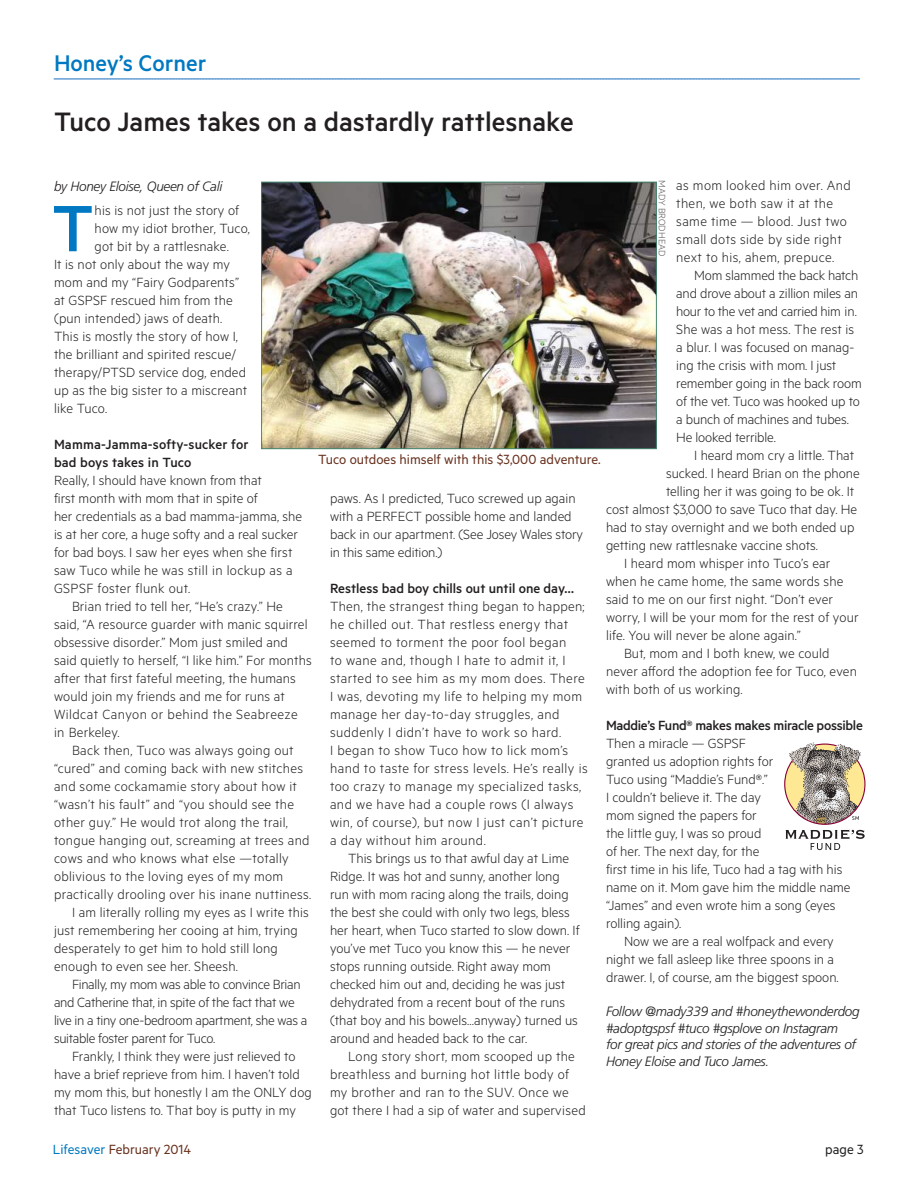
<style>
.page{position:relative;width:918px;height:1188px;background:#fff}
.page>*{position:absolute;margin:0;border:0;box-sizing:border-box;transform-origin:0 0}
.t1{font:500 73.65px "Metric";color:#0079c2}
.t2{font:500 30px "Metric";color:#231f20}
.t3{font:500 25.5px "Metric";color:#0079c2}
.t4{font:300 15px/18px "Metric";letter-spacing:.01em;color:#231f20}
.t5{font:300 15px/18px "Metric";letter-spacing:.03em;color:#231f20}
.t6{font:300 15px/18px "Metric";letter-spacing:-.01em;color:#231f20}
.t7{font:300 15px "Metric";letter-spacing:-.02em;color:#231f20}
.t8{font:500 15px/18px "Metric";color:#231f20}
.t9{font:15px "Metric";color:#68311e}
.t10{font:500 15px "Metric";letter-spacing:-.02em;color:#231f20}
.t11{font:15px "Metric";color:#231f20}
.t12{font:italic 300 13.5px/16.5px "Frutiger LT Std";letter-spacing:-.02em;color:#231f20}
.t13{font:300 10.5px "Metric";color:#57585a}
.s1{color:#0079c2}
</style>
<div class="page">
<svg style="left:54px;top:78px;width:806px;height:2px;background:#89b4df"></svg>
<img style="left:263px;top:184px;width:392px;height:263px">
<div style="left:261px;top:182px;width:396px;height:267px;border:1px solid #45866e"></div>
<svg style="left:784px;top:743px;width:82px;height:107px"></svg>
<h3 class="t3" style="left:54px;top:48px;width:154px">Honey’s Corner</h3>
<h2 class="t2" style="left:54px;top:105px;width:521px">Tuco James takes on a dastardly rattlesnake</h2>
<p class="t4" style="left:676px;top:175px;width:176px">as mom looked him over. And then, we both saw it at the same time — blood. Just two small dots side by side right next to his, ahem, prepuce.</p>
<p class="t6" style="left:676px;top:265px;width:187px;text-indent:18px">Mom slammed the back hatch and drove about a zillion miles an hour to the vet and carried him in.<br>She was a hot mess. The rest is a blur. I was focused on manag&shy;ing the crisis with mom. I just remember going in the back room of the vet. Tuco was hooked up to a bunch of machines and tubes.<br>He looked terrible.</p>
<p class="t4" style="left:694px;top:445px;width:161px">I heard mom cry a little. That</p>
<p class="t4" style="left:666px;top:463px;width:195px">sucked. I heard Brian on the phone</p>
<p class="t4" style="left:666px;top:481px;width:190px">telling her it was going to be ok. It</p>
<p class="t4" style="left:606px;top:499px;width:253px">cost almost $3,000 to save Tuco that day. He</p>
<p class="t4" style="left:606px;top:517px;width:250px">had to stay overnight and we both ended up</p>
<p class="t4" style="left:606px;top:535px;width:213px">getting new rattlesnake vaccine shots.</p>
<p class="t4" style="left:624px;top:553px;width:208px">I heard mom whisper into Tuco’s ear</p>
<p class="t4" style="left:606px;top:571px;width:239px">when he came home, the same words she</p>
<p class="t4" style="left:606px;top:589px;width:229px">said to me on our first night. “Don’t ever</p>
<p class="t4" style="left:606px;top:607px;width:254px">worry, I will be your mom for the rest of your</p>
<p class="t4" style="left:606px;top:625px;width:196px">life. You will never be alone again.”</p>
<p class="t4" style="left:624px;top:643px;width:207px">But, mom and I both knew, we could</p>
<p class="t4" style="left:606px;top:661px;width:252px">never afford the adoption fee for Tuco, even</p>
<p class="t4" style="left:606px;top:679px;width:138px">with both of us working.</p>
<p class="t10" style="left:606px;top:716px;width:258px">Maddie’s Fund® makes makes miracle possible</p>
<p class="t4" style="left:606px;top:733px;width:246px">Then a miracle — GSPSF<br>granted us adoption rights for<br>Tuco using “Maddie’s Fund®.”<br>I couldn’t believe it. The day<br>mom signed the papers for<br>the little guy, I was so proud<br>of her. The next day, for the<br>first time in his life, Tuco had a tag with his name on it. Mom gave him the middle name “James” and even wrote him a song (eyes rolling again).</p>
<p class="t4" style="left:606px;top:931px;width:234px;text-indent:18px">Now we are a real wolfpack and every night we fall asleep like three spoons in a drawer. I, of course, am the biggest spoon.</p>
<p class="t12" style="left:606px;top:1003px;width:255px">Follow @mady339 and #honeythewonderdog #adoptgspsf #tuco #gsplove on Instagram<br>for great pics and stories of the adventures of Honey Eloise and Tuco James.</p>
<p class="t13" style="left:668px;top:180px;width:78px;rotate:90deg">MADY BRODHEAD</p>
<p class="t12" style="left:54px;top:178px;width:170px">by Honey Eloise, Queen of Cali</p>
<h1 class="t1" style="left:52px;top:185px;width:44px">T</h1>
<p class="t4" style="left:95px;top:201px;width:146px">his is not just the story of</p>
<p class="t4" style="left:95px;top:219px;width:157px">how my idiot brother, Tuco,</p>
<p class="t4" style="left:95px;top:237px;width:136px">got bit by a rattlesnake.</p>
<p class="t4" style="left:54px;top:255px;width:178px">It is not only about the way my</p>
<p class="t4" style="left:54px;top:273px;width:186px">mom and my “Fairy Godparents”</p>
<p class="t4" style="left:54px;top:291px;width:180px">at GSPSF rescued him from the</p>
<p class="t4" style="left:54px;top:309px;width:170px">(pun intended) jaws of death.</p>
<p class="t4" style="left:54px;top:327px;width:186px">This is mostly the story of how I,</p>
<p class="t4" style="left:54px;top:345px;width:184px">the brilliant and spirited rescue/</p>
<p class="t4" style="left:54px;top:363px;width:194px">therapy/PTSD service dog, ended</p>
<p class="t4" style="left:54px;top:381px;width:195px">up as the big sister to a miscreant</p>
<p class="t4" style="left:54px;top:399px;width:55px">like Tuco.</p>
<p class="t8" style="left:54px;top:435px;width:196px">Mamma-Jamma-softy-sucker for bad boys takes in Tuco</p>
<p class="t4" style="left:54px;top:471px;width:250px">Really, I should have known from that<br>first month with mom that in spite of<br>her credentials as a bad mamma-jamma, she is at her core, a huge softy and a real sucker for bad boys. I saw her eyes when she first saw Tuco while he was still in lockup as a GSPSF foster flunk out.</p>
<p class="t4" style="left:54px;top:597px;width:259px;text-indent:18px">Brian tried to tell her, “He’s crazy.” He said, “A resource guarder with manic squirrel obsessive disorder.” Mom just smiled and said quietly to herself, “I like him.” For months after that first fateful meeting, the humans would join my friends and me for runs at Wildcat Canyon or behind the Seabreeze in Berkeley.</p>
<p class="t4" style="left:72px;top:741px;width:223px">Back then, Tuco was always going out</p>
<p class="t4" style="left:54px;top:759px;width:251px">“cured” and coming back with new stitches</p>
<p class="t4" style="left:54px;top:777px;width:245px">and some cockamamie story about how it</p>
<p class="t4" style="left:54px;top:795px;width:242px">“wasn’t his fault” and “you should see the</p>
<p class="t4" style="left:54px;top:813px;width:236px">other guy.” He would trot along the trail,</p>
<p class="t4" style="left:54px;top:831px;width:257px">tongue hanging out, screaming at trees and</p>
<p class="t4" style="left:54px;top:849px;width:236px">cows and who knows what else —totally</p>
<p class="t4" style="left:54px;top:867px;width:231px">oblivious to the loving eyes of my mom</p>
<p class="t4" style="left:54px;top:885px;width:259px">practically drooling over his inane nuttiness.</p>
<p class="t4" style="left:72px;top:903px;width:238px">I am literally rolling my eyes as I write this</p>
<p class="t4" style="left:54px;top:921px;width:245px">just remembering her cooing at him, trying</p>
<p class="t4" style="left:54px;top:939px;width:225px">desperately to get him to hold still long</p>
<p class="t4" style="left:54px;top:957px;width:185px">enough to even see her. Sheesh.</p>
<p class="t7" style="left:72px;top:976px;width:230px">Finally, my mom was able to convince Brian</p>
<p class="t7" style="left:54px;top:994px;width:242px">and Catherine that, in spite of the fact that we</p>
<p class="t7" style="left:54px;top:1012px;width:255px">live in a tiny one-bedroom apartment, she was a</p>
<p class="t7" style="left:54px;top:1030px;width:163px">suitable foster parent for Tuco.</p>
<p class="t4" style="left:72px;top:1047px;width:225px">Frankly, I think they were just relieved to</p>
<p class="t4" style="left:54px;top:1065px;width:247px">have a brief reprieve from him. I haven’t told</p>
<p class="t4" style="left:54px;top:1083px;width:259px">my mom this, but honestly I am the ONLY dog</p>
<p class="t4" style="left:54px;top:1101px;width:243px">that Tuco listens to. That boy is putty in my</p>
<p class="t9" style="left:318px;top:451px;width:284px">Tuco outdoes himself with this $3,000 adventure.</p>
<p class="t4" style="left:330px;top:488px;width:255px">paws. As I predicted, Tuco screwed up again with a PERFECT possible home and landed back in our apartment. (See Josey Wales story in this same edition.)</p>
<p class="t8" style="left:330px;top:579px;width:245px">Restless bad boy chills out until one day…</p>
<p class="t5" style="left:330px;top:596px;width:259px">Then, the strangest thing began to happen; he chilled out. That restless energy that seemed to torment the poor fool began<br>to wane and, though I hate to admit it, I started to see him as my mom does. There I was, devoting my life to helping my mom manage her day-to-day struggles, and suddenly I didn’t have to work so hard.<br>I began to show Tuco how to lick mom’s hand to taste for stress levels. He’s really is too crazy to manage my specialized tasks, and we have had a couple rows (I always win, of course), but now I just can’t picture a day without him around.</p>
<p class="t4" style="left:330px;top:848px;width:251px;text-indent:18px">This brings us to that awful day at Lime Ridge. It was hot and sunny, another long run with mom racing along the trails, doing the best she could with only two legs, bless her heart, when Tuco started to slow down. If you’ve met Tuco you know this — he never stops running outside. Right away mom checked him out and, deciding he was just dehydrated from a recent bout of the runs (that boy and his bowels…anyway) turned us around and headed back to the car.</p>
<p class="t4" style="left:330px;top:1046px;width:257px;text-indent:18px">Long story short, mom scooped up the breathless and burning hot little body of my brother and ran to the SUV. Once we got there I had a sip of water and supervised</p>
<p class="t9" style="left:53px;top:1141px;width:140px"><span class="s1">Lifesaver</span> February 2014</p>
<p class="t11" style="left:825px;top:1141px;width:40px">page 3</p>
</div>
